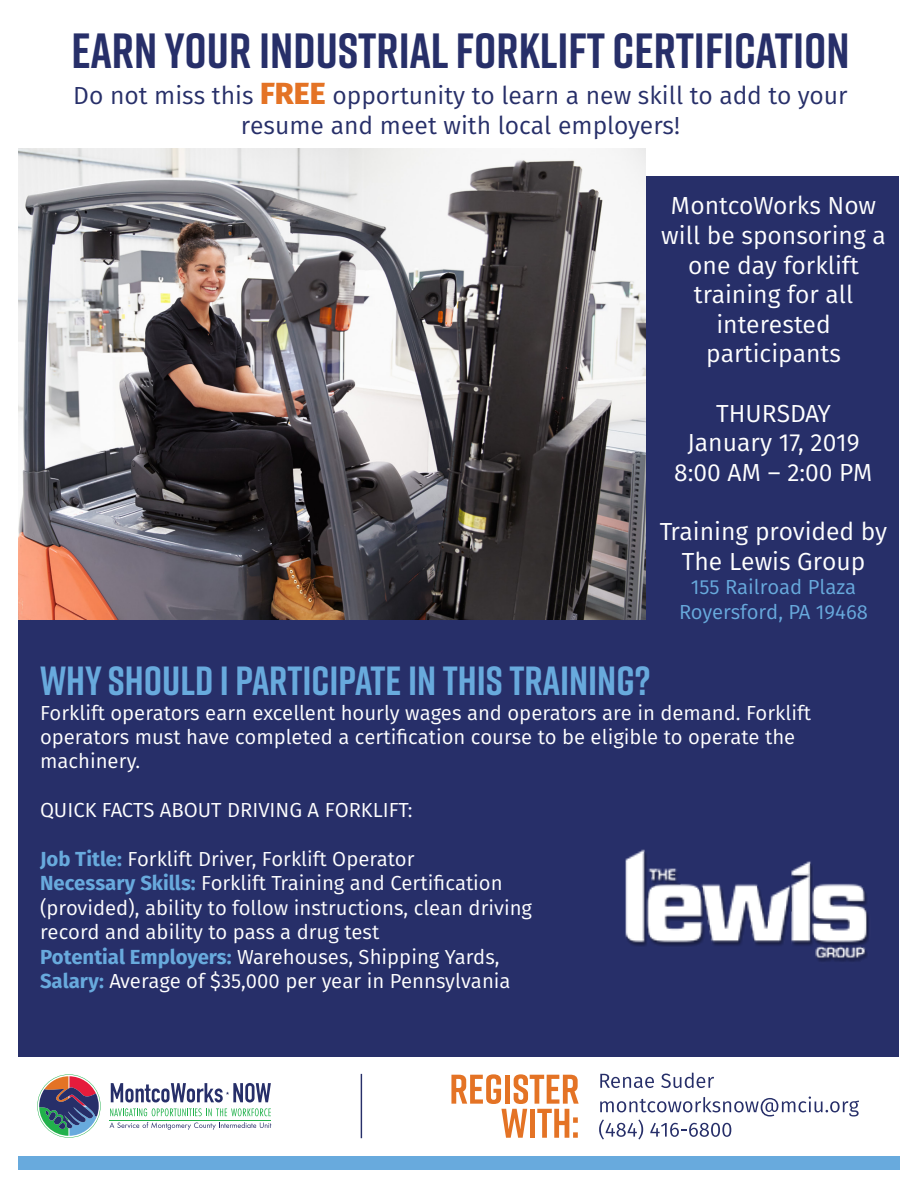
<style>
.page{position:relative;width:918px;height:1188px;background:#fff}
.page>*{position:absolute;margin:0;border:0;box-sizing:border-box;transform-origin:0 0}
.t1{font:700 49.35px "Rift";color:#272f69}
.t2{font:700 40.65px "Rift";color:#68aadd}
.t3{font:24.75px/29.7px "Fira Sans";color:#fff;text-align:center}
.t4{font:24.75px/29.7px "Fira Sans";color:#272f69;text-align:center}
.t5{font:20.4px/24.5px "Fira Sans";color:#fff}
.t6{font:20.4px/24.5px "Fira Sans";color:#68aadd;text-align:center}
.s1{font-weight:800;font-size:30.45px;color:#e47325}
.s2{font-weight:700;color:#68aadd}
</style>
<div class="page">
<div style="left:19px;top:177px;width:880px;height:880px;background:#272f69"></div>
<hr style="left:109px;top:1120px;width:162px;height:1px;background:#21b14b">
<svg style="left:110px;top:1122px;width:161px;height:8px"></svg>
<svg style="left:111px;top:1083px;width:160px;height:19px"></svg>
<svg style="left:110px;top:1108px;width:161px;height:8px"></svg>
<svg style="left:37px;top:1074px;width:64px;height:64px"></svg>
<img style="left:19px;top:148px;width:626px;height:472px">
<img style="left:625px;top:849px;width:244px;height:113px">
<svg style="left:600px;top:1074px;width:54px;height:14px"></svg>
<svg style="left:661px;top:1073px;width:53px;height:15px"></svg>
<svg style="left:599px;top:1096px;width:260px;height:44px"></svg>
<hr style="left:361px;top:1074px;width:1px;height:64px;background:#272f69">
<div style="left:19px;top:1156px;width:880px;height:13px;background:#68aadd"></div>
<svg style="left:451px;top:1074px;width:128px;height:64px"></svg>
<p class="t1" style="left:71px;top:15px;width:780px">EARN YOUR INDUSTRIAL FORKLIFT CERTIFICATION</p>
<p class="t4" style="left:73px;top:81px;width:776px">Do not miss this <span class="s1">FREE</span> opportunity to learn a new skill to add to your resume and meet with local employers!</p>
<p class="t3" style="left:661px;top:191px;width:226px">MontcoWorks Now will be sponsoring a one day forklift training for all interested participants</p>
<p class="t3" style="left:674px;top:398px;width:200px">THURSDAY<br>January 17, 2019<br>8:00 AM – 2:00 PM</p>
<p class="t3" style="left:660px;top:517px;width:229px">Training provided by<br>The Lewis Group</p>
<p class="t6" style="left:679px;top:575px;width:190px">155 Railroad Plaza<br>Royersford, PA 19468</p>
<p class="t2" style="left:40px;top:652px;width:612px">WHY SHOULD I PARTICIPATE IN THIS TRAINING?</p>
<p class="t5" style="left:40px;top:700px;width:773px">Forklift operators earn excellent hourly wages and operators are in demand. Forklift operators must have completed a certification course to be eligible to operate the machinery.</p>
<p class="t5" style="left:40px;top:798px;width:374px">QUICK FACTS ABOUT DRIVING A FORKLIFT:</p>
<p class="t5" style="left:40px;top:847px;width:494px"><span class="s2">Job Title:</span> Forklift Driver, Forklift Operator<br><span class="s2">Necessary Skills:</span> Forklift Training and Certification (provided), ability to follow instructions, clean driving record and ability to pass a drug test<br><span class="s2">Potential Employers:</span> Warehouses, Shipping Yards, <span class="s2">Salary:</span> Average of $35,000 per year in Pennsylvania</p>
</div>
